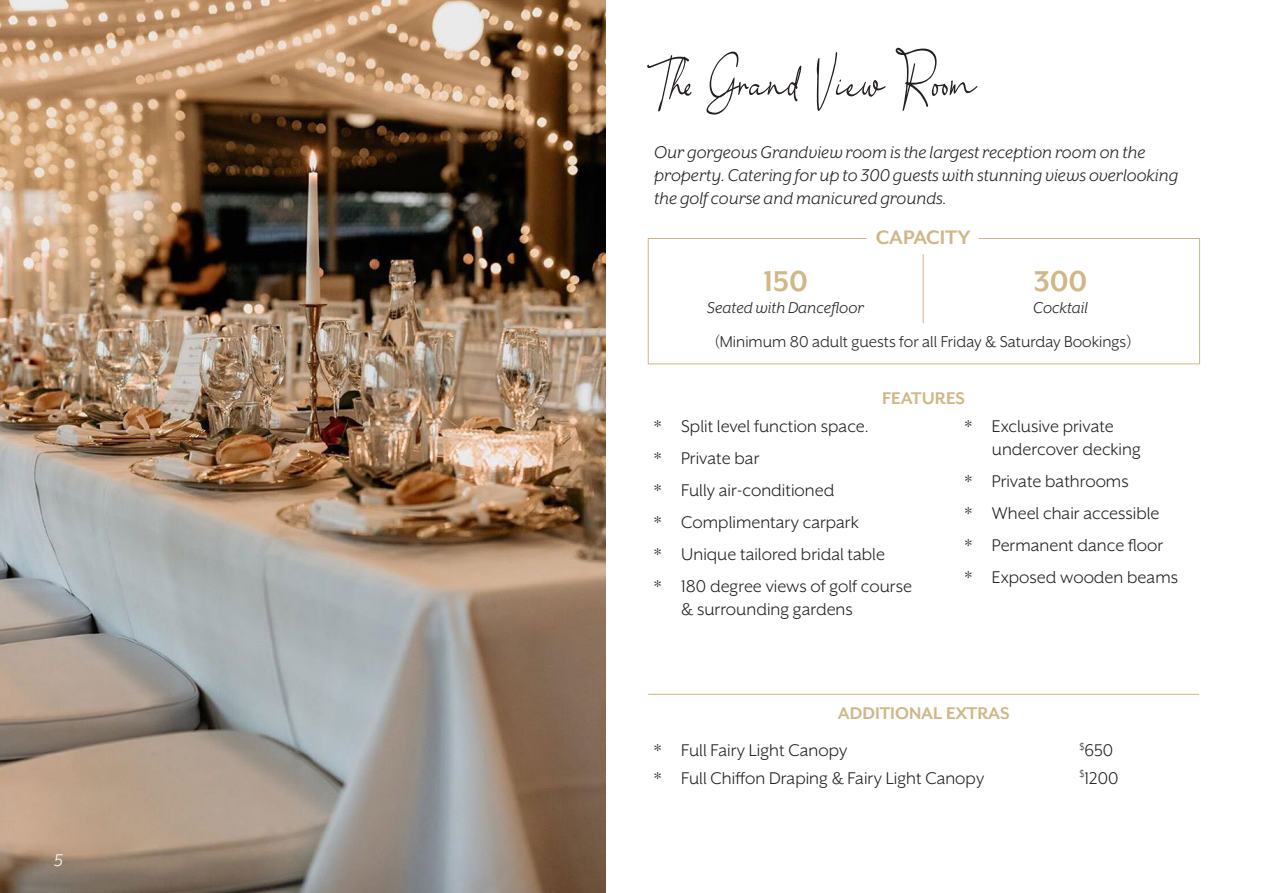
<style>
.page{position:relative;width:1263px;height:893px;background:#fff}
.page>*{position:absolute;margin:0;border:0;box-sizing:border-box;transform-origin:0 0}
.t1{font:58.5px "Little Queen Signature";color:#231f20}
.t2{font:700 33px "Mr Eaves XL San OT";color:#d0b787}
.t3{font:700 22.5px "Mr Eaves XL San OT";color:#d0b787}
.t4{font:19.5px/23.4px "Mr Eaves XL San OT";color:#231f20}
.BODY{font:italic 19.5px/23.4px "Mr Eaves XL San OT";color:#231f20}
.BODY-2{font:700 19.5px "Mr Eaves XL San OT";color:#d0b787}
.BODY-3{font:italic 19.5px "Mr Eaves XL San OT";color:#fff}
.t5{font:18px "Mr Eaves XL San OT";color:#231f20}
.t6{font:italic 18px "Mr Eaves XL San OT";color:#231f20}
</style>
<div class="page">
<img style="left:0;top:0;width:605px;height:893px">
<hr style="left:648px;top:694px;width:311px;height:1px;background:#d0b787">
<hr style="left:959px;top:694px;width:240px;height:1px;background:#d0b787">
<svg style="left:647px;top:238px;width:553px;height:127px"></svg>
<p class="BODY-3" style="left:54px;top:850px;width:10px">5</p>
<p class="t1" style="left:648px;top:41px;width:327px">The Grand View Room</p>
<p class="BODY" style="left:654px;top:140px;width:525px">Our gorgeous Grandview room is the largest reception room on the property. Catering for up to 300 guests with stunning views overlooking the golf course and manicured grounds.</p>
<p class="t3" style="left:876px;top:225px;width:96px">CAPACITY</p>
<p class="t2" style="left:763px;top:263px;width:46px">150</p>
<p class="t6" style="left:707px;top:297px;width:158px">Seated with Dancefloor</p>
<p class="t2" style="left:1034px;top:263px;width:55px">300</p>
<p class="t6" style="left:1033px;top:297px;width:56px">Cocktail</p>
<p class="t5" style="left:715px;top:332px;width:418px">(Minimum 80 adult guests for all Friday &amp; Saturday Bookings)</p>
<p class="BODY-2" style="left:882px;top:388px;width:84px">FEATURES</p>
<p class="t4" style="left:654px;top:414px;width:216px">* Split level function space.</p>
<p class="t4" style="left:654px;top:446px;width:107px">* Private bar</p>
<p class="t4" style="left:654px;top:478px;width:182px">* Fully air-conditioned</p>
<p class="t4" style="left:654px;top:510px;width:206px">* Complimentary carpark</p>
<p class="t4" style="left:654px;top:542px;width:232px">* Unique tailored bridal table</p>
<p class="t4" style="left:681px;top:574px;width:232px;text-indent:-27px">* 180 degree views of golf course &amp; surrounding gardens</p>
<p class="t4" style="left:992px;top:414px;width:150px;text-indent:-27px">* Exclusive private undercover decking</p>
<p class="t4" style="left:965px;top:470px;width:165px">* Private bathrooms</p>
<p class="t4" style="left:965px;top:502px;width:196px">* Wheel chair accessible</p>
<p class="t4" style="left:965px;top:534px;width:200px">* Permanent dance floor</p>
<p class="t4" style="left:965px;top:565px;width:215px">* Exposed wooden beams</p>
<p class="BODY-2" style="left:838px;top:702px;width:173px">ADDITIONAL EXTRAS</p>
<p class="t4" style="left:654px;top:739px;width:195px">* Full Fairy Light Canopy</p>
<p class="t4" style="left:1079px;top:739px;width:35px"><sup>$</sup>650</p>
<p class="t4" style="left:654px;top:766px;width:331px">* Full Chiffon Draping &amp; Fairy Light Canopy</p>
<p class="t4" style="left:1079px;top:766px;width:40px"><sup>$</sup>1200</p>
</div>
